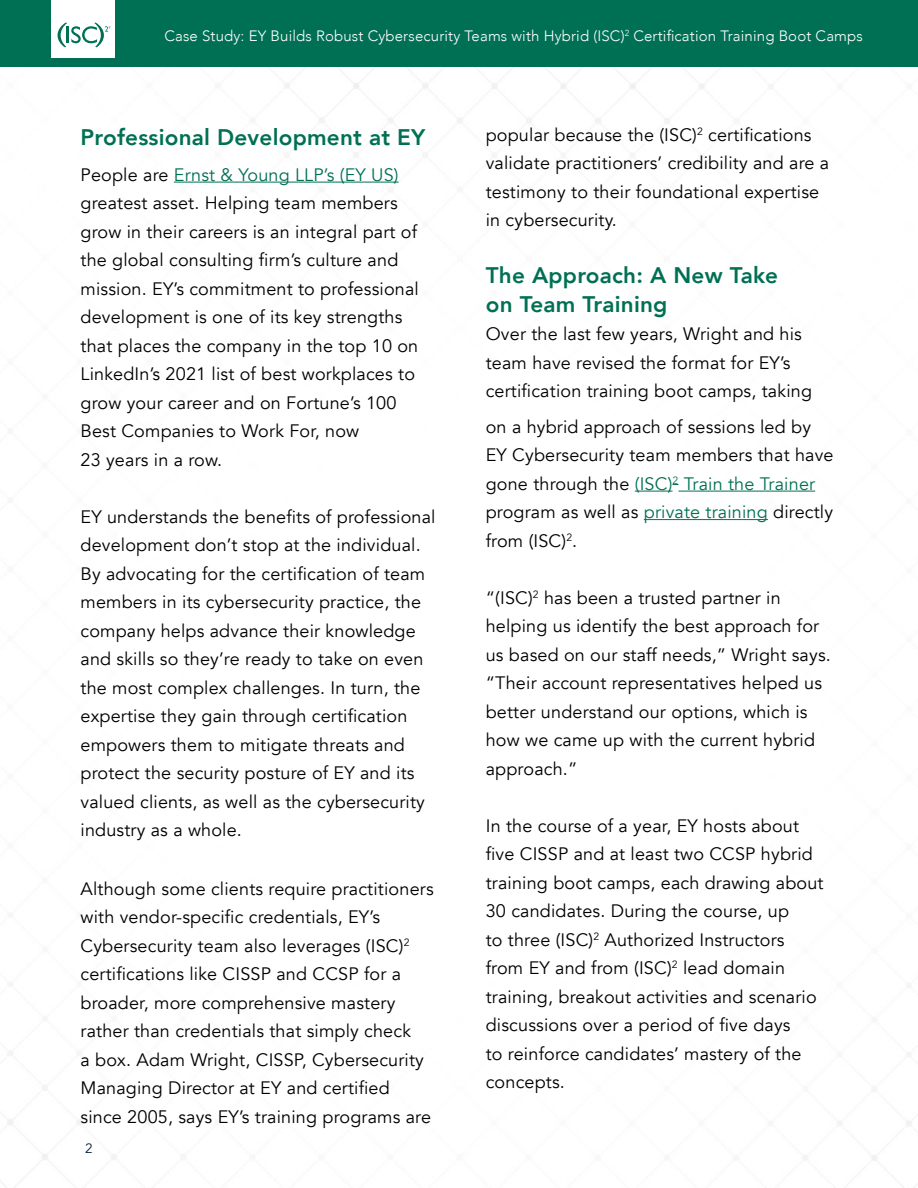
<style>
.page{position:relative;width:918px;height:1188px;background:#fff}
.page>*{position:absolute;margin:0;border:0;box-sizing:border-box;transform-origin:0 0}
.t1{font:800 22.5px/28.5px "Avenir";letter-spacing:.01em;color:#007054}
.t2{font:18px/28.5px "Avenir";letter-spacing:.01em;color:#000}
.t3{font:300 15px "Avenir";letter-spacing:.01em;color:#fff}
.t4{font:13.5px "Avenir";color:#081e3e}
.s1{color:#007054}
</style>
<div class="page">
<div style="left:0;top:0;width:918px;height:67px;background:#007054"></div>
<div style="left:51px;top:0;width:64px;height:58px;background:#fff"></div>
<svg style="left:58px;top:22px;width:53px;height:25px"></svg>
<hr style="left:174px;top:182px;width:225px;height:1px;background:#007054">
<hr style="left:635px;top:491px;width:38px;height:1px;background:#007054">
<hr style="left:678px;top:491px;width:137px;height:1px;background:#007054">
<hr style="left:644px;top:519px;width:124px;height:1px;background:#007054">
<p class="t3" style="left:164px;top:27px;width:700px">Case Study: EY Builds Robust Cybersecurity Teams with Hybrid (ISC)<sup>2</sup> Certification Training Boot Camps</p>
<p class="t1" style="left:81px;top:123px;width:346px">Professional Development at EY</p>
<p class="t2" style="left:81px;top:161px;width:340px">People are <span class="s1">Ernst &amp; Young LLP’s (EY US) </span>greatest asset. Helping team members grow in their careers is an integral part of the global consulting firm’s culture and mission. EY’s commitment to professional development is one of its key strengths that places the company in the top 10 on LinkedIn’s 2021 list of best workplaces to grow your career and on Fortune’s 100<br>Best Companies to Work For, now<br>23 years in a row.</p>
<p class="t2" style="left:81px;top:503px;width:357px">EY understands the benefits of professional development don’t stop at the individual.<br>By advocating for the certification of team members in its cybersecurity practice, the company helps advance their knowledge and skills so they’re ready to take on even the most complex challenges. In turn, the expertise they gain through certification empowers them to mitigate threats and protect the security posture of EY and its valued clients, as well as the cybersecurity industry as a whole.</p>
<p class="t2" style="left:81px;top:875px;width:355px">Although some clients require practitioners with vendor-specific credentials, EY’s Cybersecurity team also leverages (ISC)<sup>2 </sup>certifications like CISSP and CCSP for a broader, more comprehensive mastery rather than credentials that simply check<br>a box. Adam Wright, CISSP, Cybersecurity Managing Director at EY and certified since 2005, says EY’s training programs are</p>
<p class="t4" style="left:85px;top:1141px;width:9px">2</p>
<p class="t2" style="left:486px;top:121px;width:345px">popular because the (ISC)<sup>2</sup> certifications validate practitioners’ credibility and are a testimony to their foundational expertise in cybersecurity.</p>
<p class="t1" style="left:486px;top:261px;width:294px">The Approach: A New Take on Team Training</p>
<p class="t2" style="left:486px;top:320px;width:328px">Over the last few years, Wright and his team have revised the format for EY’s certification training boot camps, taking</p>
<p class="t2" style="left:486px;top:413px;width:349px">on a hybrid approach of sessions led by EY Cybersecurity team members that have gone through the <span class="s1">(ISC)</span><sup>2</sup> <span class="s1">Train the Trainer </span>program as well as <span class="s1">private training</span> directly from (ISC)<sup>2</sup>.</p>
<p class="t2" style="left:486px;top:584px;width:347px">“(ISC)<sup>2</sup> has been a trusted partner in helping us identify the best approach for us based on our staff needs,” Wright says. “Their account representatives helped us better understand our options, which is how we came up with the current hybrid approach.”</p>
<p class="t2" style="left:486px;top:812px;width:339px">In the course of a year, EY hosts about five CISSP and at least two CCSP hybrid training boot camps, each drawing about 30 candidates. During the course, up<br>to three (ISC)<sup>2</sup> Authorized Instructors from EY and from (ISC)<sup>2</sup> lead domain training, breakout activities and scenario discussions over a period of five days<br>to reinforce candidates’ mastery of the concepts.</p>
</div>
